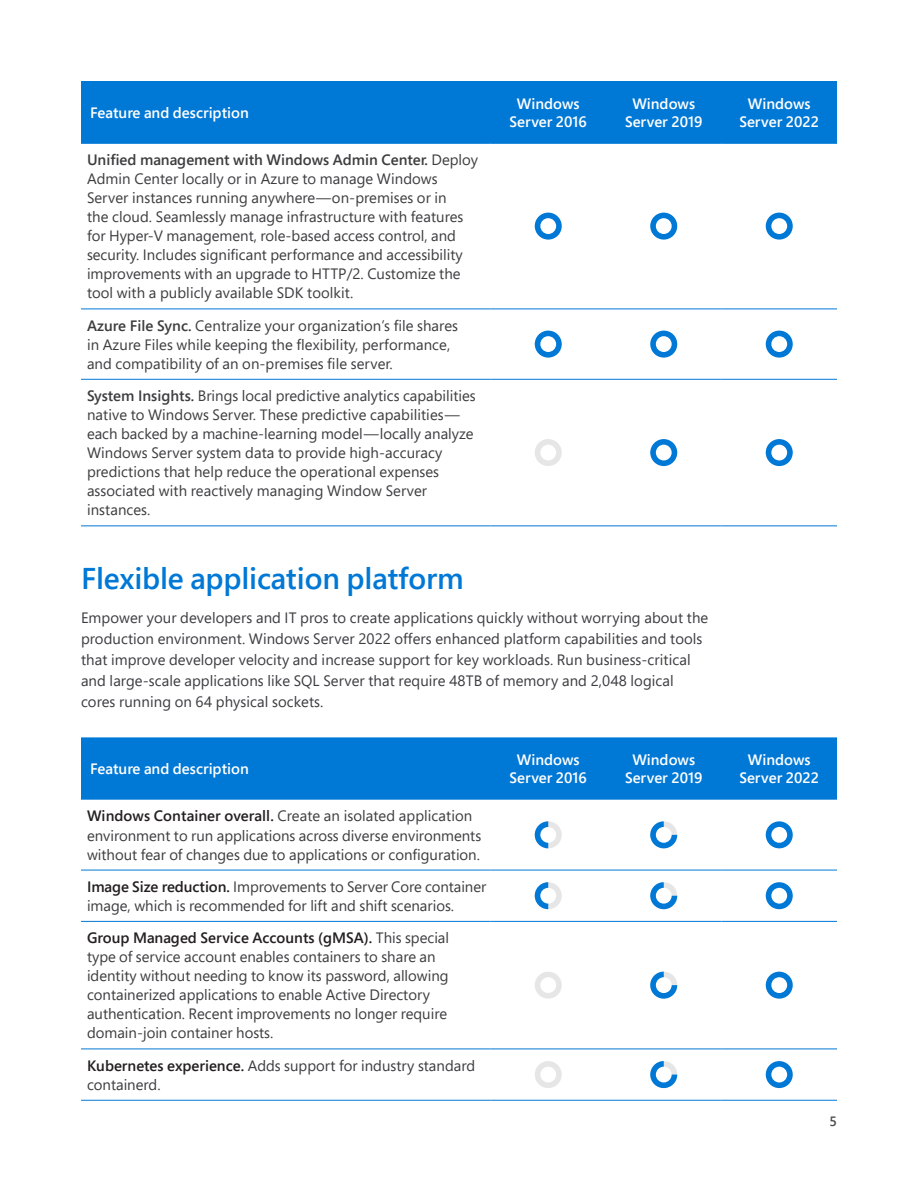
<style>
.page{position:relative;width:918px;height:1188px;background:#fff}
.page>*{position:absolute;margin:0;border:0;box-sizing:border-box;transform-origin:0 0}
.Section_head{font:600 30px "Segoe Pro";letter-spacing:-.005em;color:#0078d6}
.Table_text{font:15px/19px "Segoe Pro";color:#3d3d40}
.Body_text{font:15px/21px "Segoe Pro";letter-spacing:.005em;color:#3c3c41}
.Table_header{font:600 15px/18px "Segoe Pro";color:#fff;text-align:center}
.Table_text-2{font:15px/19px "Segoe Pro";color:#3c3c41}
.Subhead{font:600 15px "Segoe Pro";color:#fff}
.t1{font:600 13.5px "Segoe UI";color:#4b4c4d}
.s1{font-weight:600}
.s2{font-weight:600;color:#231f20}
</style>
<div class="page">
<div style="left:81px;top:81px;width:756px;height:62px;background:#0078d6"></div>
<hr style="left:490px;top:143px;width:116px;height:1px;background:#0078d6">
<hr style="left:606px;top:143px;width:116px;height:1px;background:#0078d6">
<hr style="left:722px;top:143px;width:115px;height:1px;background:#0078d6">
<hr style="left:490px;top:309px;width:116px;height:1px;background:#0078d6">
<hr style="left:606px;top:309px;width:116px;height:1px;background:#0078d6">
<hr style="left:722px;top:309px;width:115px;height:1px;background:#0078d6">
<hr style="left:490px;top:379px;width:116px;height:1px;background:#0078d6">
<hr style="left:606px;top:379px;width:116px;height:1px;background:#0078d6">
<hr style="left:722px;top:379px;width:115px;height:1px;background:#0078d6">
<hr style="left:81px;top:525px;width:409px;height:1px;background:#0078d6">
<hr style="left:490px;top:525px;width:116px;height:1px;background:#0078d6">
<hr style="left:606px;top:525px;width:116px;height:1px;background:#0078d6">
<hr style="left:722px;top:525px;width:115px;height:1px;background:#0078d6">
<hr style="left:81px;top:309px;width:409px;height:1px;background:#0078d6">
<hr style="left:81px;top:379px;width:409px;height:1px;background:#0078d6">
<hr style="left:81px;top:143px;width:409px;height:1px;background:#0078d6">
<div style="left:535px;top:213px;width:27px;height:27px;background:#0078d6;border-radius:50%"></div>
<div style="left:540px;top:218px;width:16px;height:16px;background:#fff;border-radius:50%"></div>
<div style="left:650px;top:213px;width:27px;height:27px;background:#0078d6;border-radius:50%"></div>
<div style="left:656px;top:218px;width:16px;height:16px;background:#fff;border-radius:50%"></div>
<div style="left:766px;top:213px;width:27px;height:27px;background:#0078d6;border-radius:50%"></div>
<div style="left:771px;top:218px;width:16px;height:16px;background:#fff;border-radius:50%"></div>
<div style="left:535px;top:331px;width:27px;height:27px;background:#0078d6;border-radius:50%"></div>
<div style="left:540px;top:336px;width:16px;height:16px;background:#fff;border-radius:50%"></div>
<div style="left:650px;top:331px;width:27px;height:27px;background:#0078d6;border-radius:50%"></div>
<div style="left:656px;top:336px;width:16px;height:16px;background:#fff;border-radius:50%"></div>
<div style="left:766px;top:331px;width:27px;height:27px;background:#0078d6;border-radius:50%"></div>
<div style="left:771px;top:336px;width:16px;height:16px;background:#fff;border-radius:50%"></div>
<div style="left:535px;top:439px;width:27px;height:27px;background:#e6e6e6;border-radius:50%"></div>
<div style="left:540px;top:445px;width:16px;height:15px;background:#fff;border-radius:50%"></div>
<svg style="left:650px;top:439px;width:27px;height:27px"></svg>
<div style="left:656px;top:445px;width:16px;height:15px;background:#fff;border-radius:50%"></div>
<svg style="left:766px;top:439px;width:27px;height:27px"></svg>
<div style="left:771px;top:445px;width:16px;height:15px;background:#fff;border-radius:50%"></div>
<div style="left:81px;top:737px;width:756px;height:63px;background:#0078d6"></div>
<hr style="left:81px;top:1100px;width:409px;height:1px;background:#0078d6">
<hr style="left:490px;top:1100px;width:116px;height:1px;background:#0078d6">
<hr style="left:606px;top:1100px;width:116px;height:1px;background:#0078d6">
<hr style="left:722px;top:1100px;width:115px;height:1px;background:#0078d6">
<hr style="left:81px;top:870px;width:409px;height:1px;background:#0078d6">
<hr style="left:490px;top:870px;width:116px;height:1px;background:#0078d6">
<hr style="left:606px;top:870px;width:116px;height:1px;background:#0078d6">
<hr style="left:722px;top:870px;width:115px;height:1px;background:#0078d6">
<hr style="left:81px;top:921px;width:409px;height:1px;background:#0078d6">
<hr style="left:490px;top:921px;width:116px;height:1px;background:#0078d6">
<hr style="left:606px;top:921px;width:116px;height:1px;background:#0078d6">
<hr style="left:722px;top:921px;width:115px;height:1px;background:#0078d6">
<hr style="left:81px;top:1049px;width:409px;height:1px;background:#0078d6">
<hr style="left:490px;top:1049px;width:116px;height:1px;background:#0078d6">
<hr style="left:606px;top:1049px;width:116px;height:1px;background:#0078d6">
<hr style="left:722px;top:1049px;width:115px;height:1px;background:#0078d6">
<div style="left:535px;top:821px;width:27px;height:27px;background:#e6e6e6;border-radius:50%"></div>
<svg style="left:535px;top:821px;width:13px;height:27px"></svg>
<div style="left:540px;top:827px;width:16px;height:16px;background:#fff;border-radius:50%"></div>
<svg style="left:650px;top:821px;width:27px;height:27px"></svg>
<div style="left:656px;top:827px;width:16px;height:16px;background:#fff;border-radius:50%"></div>
<div style="left:766px;top:821px;width:27px;height:27px;background:#0078d6;border-radius:50%"></div>
<div style="left:771px;top:827px;width:16px;height:16px;background:#fff;border-radius:50%"></div>
<div style="left:535px;top:882px;width:27px;height:27px;background:#e6e6e6;border-radius:50%"></div>
<svg style="left:535px;top:882px;width:13px;height:27px"></svg>
<div style="left:540px;top:888px;width:16px;height:16px;background:#fff;border-radius:50%"></div>
<svg style="left:650px;top:882px;width:27px;height:27px"></svg>
<div style="left:656px;top:888px;width:16px;height:16px;background:#fff;border-radius:50%"></div>
<div style="left:766px;top:882px;width:27px;height:27px;background:#0078d6;border-radius:50%"></div>
<div style="left:771px;top:888px;width:16px;height:16px;background:#fff;border-radius:50%"></div>
<div style="left:535px;top:972px;width:27px;height:27px;background:#e6e6e6;border-radius:50%"></div>
<div style="left:540px;top:977px;width:16px;height:16px;background:#fff;border-radius:50%"></div>
<svg style="left:650px;top:972px;width:27px;height:27px"></svg>
<div style="left:656px;top:977px;width:16px;height:16px;background:#fff;border-radius:50%"></div>
<div style="left:766px;top:972px;width:27px;height:27px;background:#0078d6;border-radius:50%"></div>
<div style="left:771px;top:977px;width:16px;height:16px;background:#fff;border-radius:50%"></div>
<div style="left:535px;top:1061px;width:27px;height:27px;background:#e6e6e6;border-radius:50%"></div>
<div style="left:540px;top:1067px;width:16px;height:15px;background:#fff;border-radius:50%"></div>
<svg style="left:650px;top:1061px;width:27px;height:27px"></svg>
<div style="left:656px;top:1067px;width:16px;height:15px;background:#fff;border-radius:50%"></div>
<svg style="left:766px;top:1061px;width:27px;height:27px"></svg>
<div style="left:771px;top:1067px;width:16px;height:15px;background:#fff;border-radius:50%"></div>
<p class="Subhead" style="left:90px;top:102px;width:160px">Feature and description</p>
<p class="Table_header" style="left:510px;top:94px;width:79px">Windows<br>Server 2016</p>
<p class="Table_header" style="left:625px;top:94px;width:79px">Windows<br>Server 2019</p>
<p class="Table_header" style="left:739px;top:94px;width:81px">Windows<br>Server 2022</p>
<p class="Table_text" style="left:87px;top:150px;width:393px"><span class="s1">Unified management with Windows Admin Center.</span> Deploy Admin Center locally or in Azure to manage Windows Server instances running anywhere—on-premises or in<br>the cloud. Seamlessly manage infrastructure with features for Hyper-V management, role-based access control, and security. Includes significant performance and accessibility improvements with an upgrade to HTTP/2. Customize the tool with a publicly available SDK toolkit.</p>
<p class="Table_text" style="left:87px;top:315px;width:373px"><span class="s1">Azure File Sync.</span> Centralize your organization’s file shares in Azure Files while keeping the flexibility, performance, and compatibility of an on-premises file server.</p>
<p class="Table_text" style="left:87px;top:386px;width:390px"><span class="s1">System Insights.</span> Brings local predictive analytics capabilities native to Windows Server. These predictive capabilities— each backed by a machine-learning model—locally analyze Windows Server system data to provide high-accuracy predictions that help reduce the operational expenses associated with reactively managing Window Server instances.</p>
<p class="Section_head" style="left:81px;top:558px;width:384px">Flexible application platform</p>
<p class="Body_text" style="left:81px;top:607px;width:629px">Empower your developers and IT pros to create applications quickly without worrying about the production environment. Windows Server 2022 offers enhanced platform capabilities and tools that improve developer velocity and increase support for key workloads. Run business-critical and large-scale applications like SQL Server that require 48TB of memory and 2,048 logical cores running on 64 physical sockets.</p>
<p class="Subhead" style="left:90px;top:759px;width:160px">Feature and description</p>
<p class="Table_header" style="left:510px;top:751px;width:79px">Windows<br>Server 2016</p>
<p class="Table_header" style="left:625px;top:751px;width:79px">Windows<br>Server 2019</p>
<p class="Table_header" style="left:739px;top:751px;width:81px">Windows<br>Server 2022</p>
<p class="Table_text" style="left:87px;top:806px;width:396px"><span class="s2">Windows Container overall.</span> Create an isolated application environment to run applications across diverse environments without fear of changes due to applications or configuration.</p>
<p class="Table_text" style="left:87px;top:877px;width:401px"><span class="s2">Image Size reduction.</span> Improvements to Server Core container image, which is recommended for lift and shift scenarios.</p>
<p class="Table_text" style="left:87px;top:928px;width:364px"><span class="s2">Group Managed Service Accounts (gMSA).</span> This special type of service account enables containers to share an identity without needing to know its password, allowing containerized applications to enable Active Directory authentication. Recent improvements no longer require domain-join container hosts.</p>
<p class="Table_text-2" style="left:87px;top:1055px;width:390px"><span class="s2">Kubernetes experience.</span> Adds support for industry standard containerd.</p>
<p class="t1" style="left:829px;top:1111px;width:9px">5</p>
</div>
